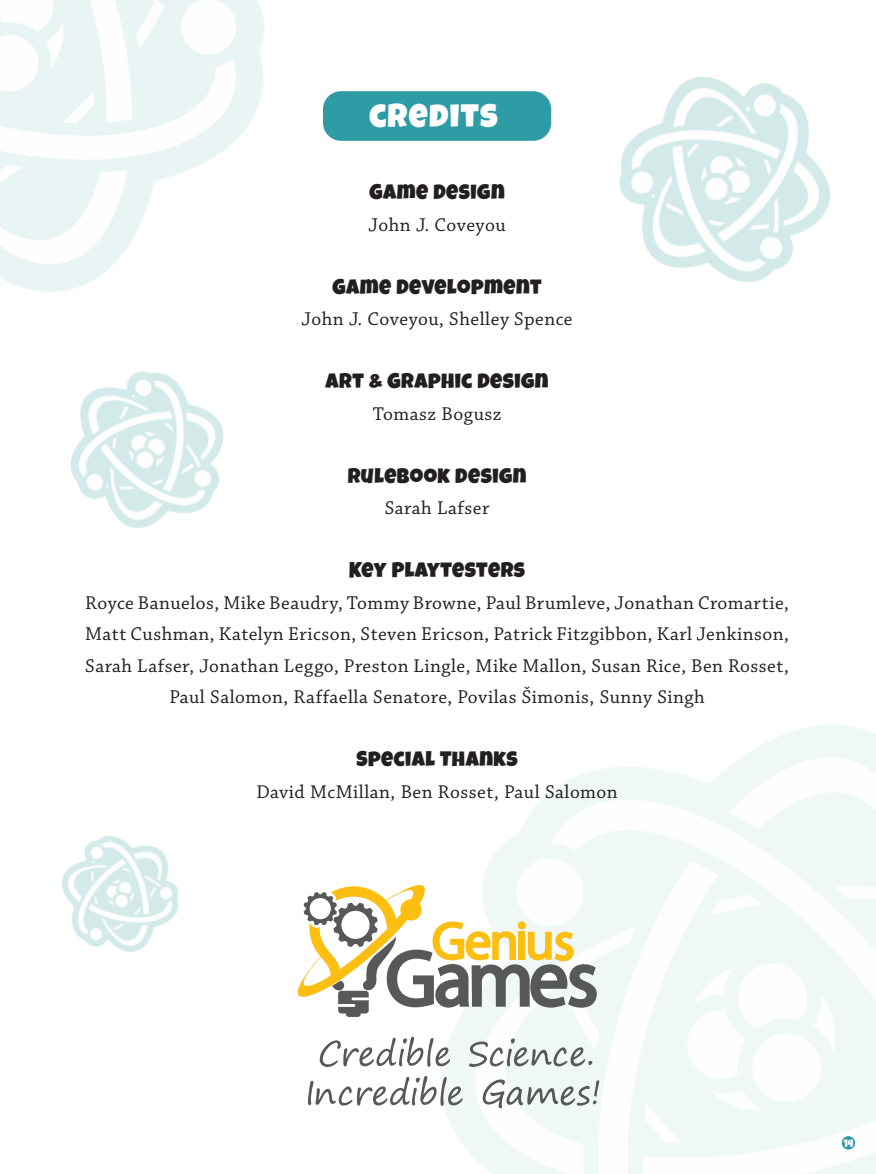
<style>
.page{position:relative;width:876px;height:1174px;background:#fff}
.page>*{position:absolute;margin:0;border:0;box-sizing:border-box;transform-origin:0 0}
.t1{font:33px "Luckiest Guy";letter-spacing:.04em;color:#fff}
.t2{font:21px "Luckiest Guy";letter-spacing:.025em;color:#231f20}
.t3{font:19.5px/31.5px "Chaparral Pro";letter-spacing:.025em;color:#231f20;text-align:center}
.t4{font:10.5px "Luckiest Guy";color:#fff}
</style>
<div class="page">
<img style="left:376px;top:725px;width:500px;height:449px">
<img style="left:0;top:0;width:334px;height:292px">
<div style="left:323px;top:91px;width:228px;height:50px;background:#2e9ca5;border-radius:18px"></div>
<svg style="left:297px;top:882px;width:300px;height:135px"></svg>
<svg style="left:320px;top:1036px;width:130px;height:31px"></svg>
<svg style="left:469px;top:1038px;width:123px;height:29px"></svg>
<svg style="left:308px;top:1075px;width:155px;height:30px"></svg>
<svg style="left:483px;top:1079px;width:116px;height:29px"></svg>
<img style="left:70px;top:371px;width:154px;height:157px">
<img style="left:61px;top:836px;width:118px;height:116px">
<img style="left:619px;top:76px;width:211px;height:207px">
<div style="left:842px;top:1136px;width:13px;height:13px;background:#2e9ca5;border-radius:50%"></div>
<p class="t1" style="left:369px;top:94px;width:130px">CREDITS</p>
<p class="t2" style="left:369px;top:178px;width:137px">GAME DESIGN</p>
<p class="t3" style="left:369px;top:209px;width:139px">John J. Coveyou</p>
<p class="t2" style="left:332px;top:273px;width:211px">GAME DEVELOPMENT</p>
<p class="t3" style="left:302px;top:304px;width:272px">John J. Coveyou, Shelley Spence</p>
<p class="t2" style="left:326px;top:367px;width:225px">ART &amp; GRAPHIC DESIGN</p>
<p class="t3" style="left:373px;top:398px;width:130px">Tomasz Bogusz</p>
<p class="t2" style="left:348px;top:462px;width:180px">RULEBOOK DESIGN</p>
<p class="t3" style="left:385px;top:493px;width:106px">Sarah Lafser</p>
<p class="t2" style="left:349px;top:556px;width:177px">KEY PLAYTESTERS</p>
<p class="t3" style="left:85px;top:587px;width:705px">Royce Banuelos, Mike Beaudry, Tommy Browne, Paul Brumleve, Jonathan Cromartie, Matt Cushman, Katelyn Ericson, Steven Ericson, Patrick Fitzgibbon, Karl Jenkinson, Sarah Lafser, Jonathan Leggo, Preston Lingle, Mike Mallon, Susan Rice, Ben Rosset, Paul Salomon, Raffaella Senatore, Povilas Šimonis, Sunny Singh</p>
<p class="t2" style="left:357px;top:745px;width:163px">SPECIAL THANKS</p>
<p class="t3" style="left:256px;top:776px;width:363px">David McMillan, Ben Rosset, Paul Salomon</p>
<p class="t4" style="left:844px;top:1136px;width:11px">14</p>
</div>
